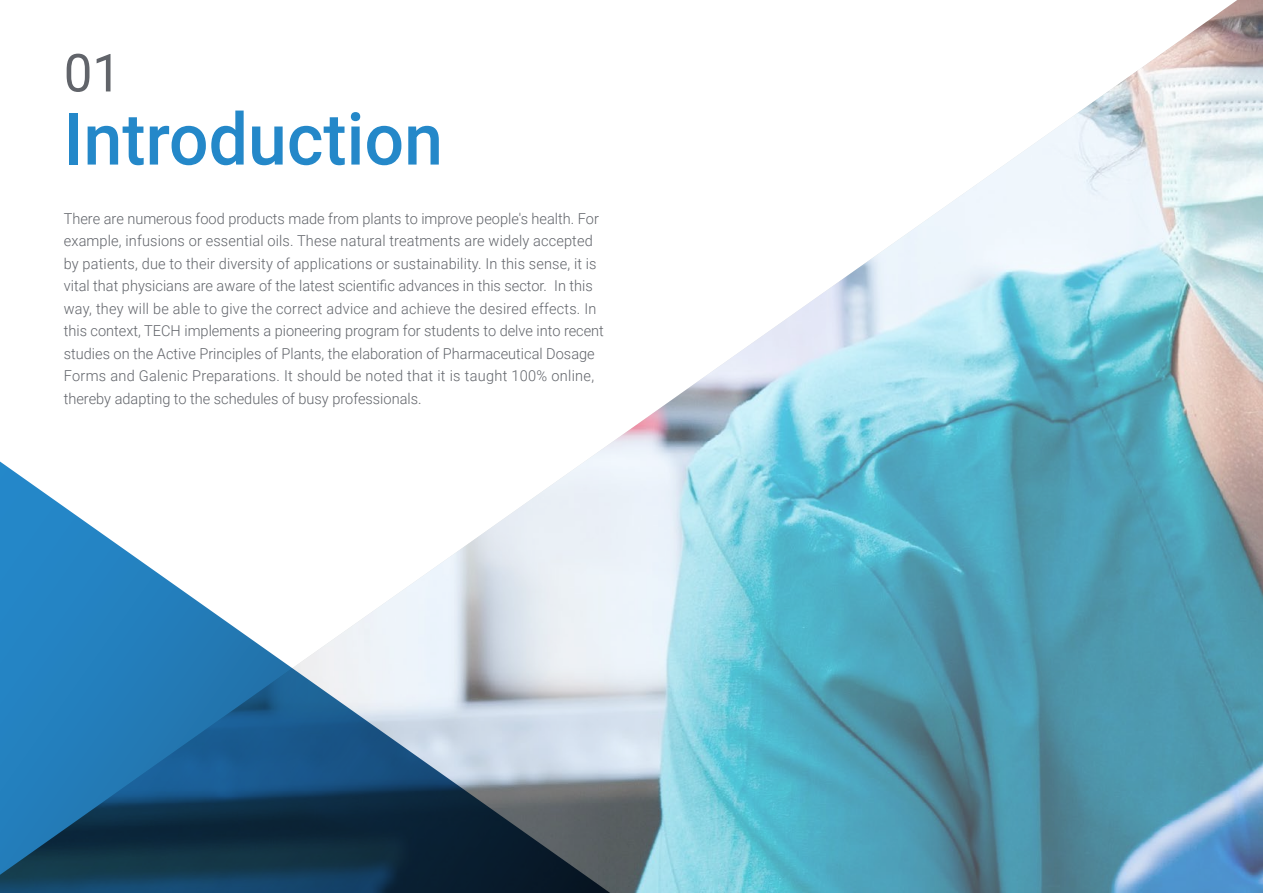
<style>
.page{position:relative;width:1263px;height:893px;background:#fff}
.page>*{position:absolute;margin:0;border:0;box-sizing:border-box;transform-origin:0 0}
.t1{font:500 72px "Roboto";color:#2488c9}
.t2{font:52.5px "Roboto";color:#61646a}
.t3{font:300 15px/22.5px "Roboto";color:#61646a}
</style>
<div class="page">
<img style="left:607px;top:0;width:656px;height:893px">
<svg style="left:0;top:446px;width:640px;height:447px"></svg>
<h2 class="t2" style="left:64px;top:36px;width:59px">01</h2>
<h1 class="t1" style="left:64px;top:89px;width:381px">Introduction</h1>
<p class="t3" style="left:64px;top:207px;width:542px">There are numerous food products made from plants to improve people's health. For example, infusions or essential oils. These natural treatments are widely accepted by patients, due to their diversity of applications or sustainability. In this sense, it is vital that physicians are aware of the latest scientific advances in this sector. In this way, they will be able to give the correct advice and achieve the desired effects. In this context, TECH implements a pioneering program for students to delve into recent studies on the Active Principles of Plants, the elaboration of Pharmaceutical Dosage Forms and Galenic Preparations. It should be noted that it is taught 100% online, thereby adapting to the schedules of busy professionals.</p>
</div>
